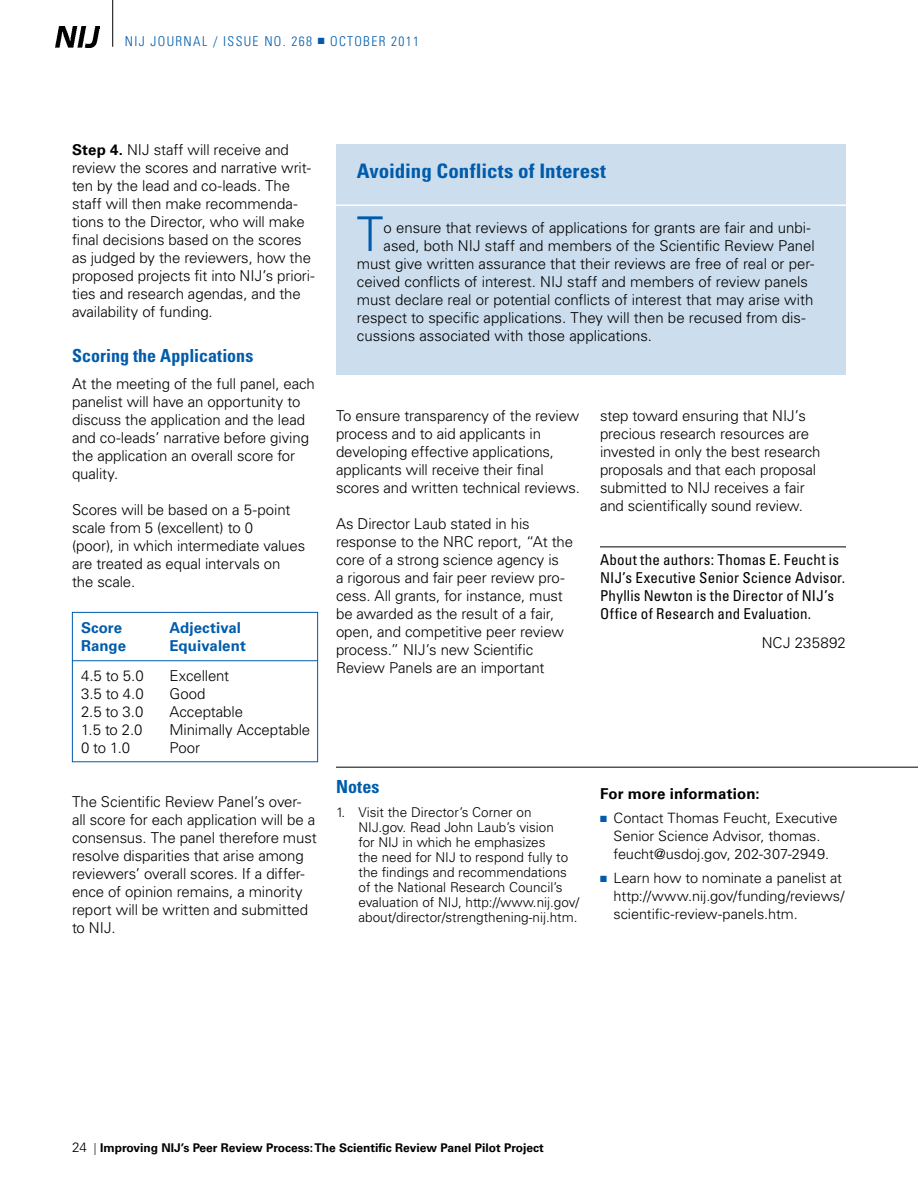
<style>
.page{position:relative;width:918px;height:1188px;background:#fff}
.page>*{position:absolute;margin:0;border:0;box-sizing:border-box;transform-origin:0 0}
.t1{font:300 47.85px "Univers LT Std";color:#005cab}
.t2{font:700 condensed 19.95px "Univers LT Std";color:#005cab;scale:1.05 1}
.t3{font:700 condensed 18px "Univers LT Std";color:#005cab}
.t4{font:300 15px/18px "Univers LT Std";letter-spacing:-.005em;color:#000}
.t5{font:condensed 15px/18px "Univers LT Std";letter-spacing:.01em;color:#000}
.t6{font:700 15px "Univers LT Std";letter-spacing:.005em;color:#005cab}
.t7{font:700 15px "Univers LT Std";letter-spacing:.01em;color:#000}
.t8{font:300 15px "Univers LT Std";letter-spacing:.015em;color:#000}
.t9{font:300 14.25px/18px "Univers LT Std";letter-spacing:-.005em;color:#000;text-align:center}
.t10{font:300 13.5px/15px "Univers LT Std";color:#000}
.t11{font:300 condensed 13.5px "Univers LT Std";letter-spacing:.1em;color:#005cab}
.t12{font:700 12px "Univers LT Std";color:#000}
.s1{font-weight:700}
.s2{color:#005cab}
.s3{font-weight:300;font-size:13.5px}
.s4{font-weight:300;font-stretch:condensed}
</style>
<div class="page">
<img style="left:56px;top:27px;width:43px;height:21px">
<hr style="left:112px;top:0;width:1px;height:47px;background:#000">
<div style="left:72px;top:612px;width:246px;height:150px;border:1px solid #005cab"></div>
<hr style="left:336px;top:767px;width:582px;height:1px;background:#000">
<hr style="left:72px;top:660px;width:246px;height:1px;background:#005cab">
<div style="left:336px;top:144px;width:510px;height:230px;background:#ccdeee"></div>
<hr style="left:336px;top:204px;width:521px;height:2px;background:#fff">
<hr style="left:600px;top:547px;width:246px;height:1px;background:#000">
<p class="t11" style="left:125px;top:33px;width:296px">NIJ JOURNAL / ISSUE NO. 268 ■ OCTOBER 2011</p>
<p class="t4" style="left:72px;top:141px;width:244px"><span class="s1">Step 4.</span> NIJ staff will receive and review the scores and narrative writ&shy;ten by the lead and co-leads. The staff will then make recommenda&shy;tions to the Director, who will make final decisions based on the scores as judged by the reviewers, how the proposed projects fit into NIJ’s priori&shy;ties and research agendas, and the availability of funding.</p>
<p class="t3" style="left:72px;top:344px;width:183px">Scoring the Applications</p>
<p class="t4" style="left:72px;top:375px;width:244px">At the meeting of the full panel, each panelist will have an opportunity to discuss the application and the lead and co-leads’ narrative before giving the application an overall score for quality.</p>
<p class="t4" style="left:72px;top:501px;width:235px">Scores will be based on a 5-point scale from 5 (excellent) to 0<br>(poor), in which intermediate values are treated as equal intervals on the scale.</p>
<p class="t6" style="left:81px;top:619px;width:43px">Score</p>
<p class="t6" style="left:170px;top:619px;width:73px">Adjectival</p>
<p class="t6" style="left:81px;top:637px;width:47px">Range</p>
<p class="t6" style="left:170px;top:637px;width:78px">Equivalent</p>
<p class="t4" style="left:81px;top:667px;width:64px">4.5 to 5.0</p>
<p class="t4" style="left:170px;top:667px;width:61px">Excellent</p>
<p class="t4" style="left:81px;top:685px;width:64px">3.5 to 4.0</p>
<p class="t4" style="left:170px;top:685px;width:37px">Good</p>
<p class="t4" style="left:81px;top:703px;width:64px">2.5 to 3.0</p>
<p class="t4" style="left:170px;top:703px;width:75px">Acceptable</p>
<p class="t4" style="left:81px;top:721px;width:63px">1.5 to 2.0</p>
<p class="t4" style="left:170px;top:721px;width:142px">Minimally Acceptable</p>
<p class="t4" style="left:81px;top:739px;width:51px">0 to 1.0</p>
<p class="t4" style="left:170px;top:739px;width:32px">Poor</p>
<p class="t4" style="left:72px;top:793px;width:246px">The Scientific Review Panel’s over&shy;all score for each application will be a consensus. The panel therefore must resolve disparities that arise among reviewers’ overall scores. If a differ&shy;ence of opinion remains, a minority report will be written and submitted to NIJ.</p>
<h2 class="t2" style="left:357px;top:158px;width:239px">Avoiding Conflicts of Interest</h2>
<h1 class="t1" style="left:357px;top:205px;width:28px">T</h1>
<p class="t4" style="left:384px;top:219px;width:429px">o ensure that reviews of applications for grants are fair and unbi-</p>
<p class="t4" style="left:384px;top:237px;width:433px">ased, both NIJ staff and members of the Scientific Review Panel</p>
<p class="t4" style="left:357px;top:255px;width:459px">must give written assurance that their reviews are free of real or per-</p>
<p class="t4" style="left:357px;top:273px;width:452px">ceived conflicts of interest. NIJ staff and members of review panels</p>
<p class="t4" style="left:357px;top:291px;width:458px">must declare real or potential conflicts of interest that may arise with</p>
<p class="t4" style="left:357px;top:309px;width:450px">respect to specific applications. They will then be recused from dis-</p>
<p class="t4" style="left:357px;top:327px;width:297px">cussions associated with those applications.</p>
<p class="t4" style="left:336px;top:407px;width:246px">To ensure transparency of the review process and to aid applicants in developing effective applications, applicants will receive their final scores and written technical reviews.</p>
<p class="t4" style="left:336px;top:515px;width:239px">As Director Laub stated in his response to the NRC report, “At the core of a strong science agency is<br>a rigorous and fair peer review pro&shy;cess. All grants, for instance, must be awarded as the result of a fair, open, and competitive peer review process.” NIJ’s new Scientific Review Panels are an important</p>
<p class="t4" style="left:600px;top:407px;width:222px">step toward ensuring that NIJ’s precious research resources are invested in only the best research proposals and that each proposal submitted to NIJ receives a fair and scientifically sound review.</p>
<p class="t5" style="left:600px;top:551px;width:247px">About the authors: Thomas E. Feucht is NIJ’s Executive Senior Science Advisor.<br>Phyllis Newton is the Director of NIJ’s Office of Research and Evaluation.</p>
<p class="t8" style="left:762px;top:633px;width:86px">NCJ 235892</p>
<p class="t3" style="left:336px;top:775px;width:45px">Notes</p>
<p class="t10" style="left:359px;top:804px;width:222px;text-indent:-23px">1. Visit the Director’s Corner on NIJ.gov. Read John Laub’s vision<br>for NIJ in which he emphasizes<br>the need for NIJ to respond fully to the findings and recommendations of the National Research Council’s evaluation of NIJ, http://www.nij.gov/ about/director/strengthening-nij.htm.</p>
<p class="t7" style="left:600px;top:785px;width:161px">For more information:</p>
<p class="t9" style="left:600px;top:809px;width:239px"><span class="s2">■</span> Contact Thomas Feucht, Executive<br>Senior Science Advisor, thomas. feucht@usdoj.gov, 202-307-2949.</p>
<p class="t9" style="left:613px;top:869px;width:232px;text-align:left;text-indent:-13px"><span class="s2">■</span> Learn how to nominate a panelist at http://www.nij.gov/funding/reviews/ scientific-review-panels.htm.</p>
<p class="t12" style="left:72px;top:1141px;width:473px"><span class="s3">24</span> <span class="s4">|</span> Improving NIJ’s Peer Review Process: The Scientific Review Panel Pilot Project</p>
</div>
